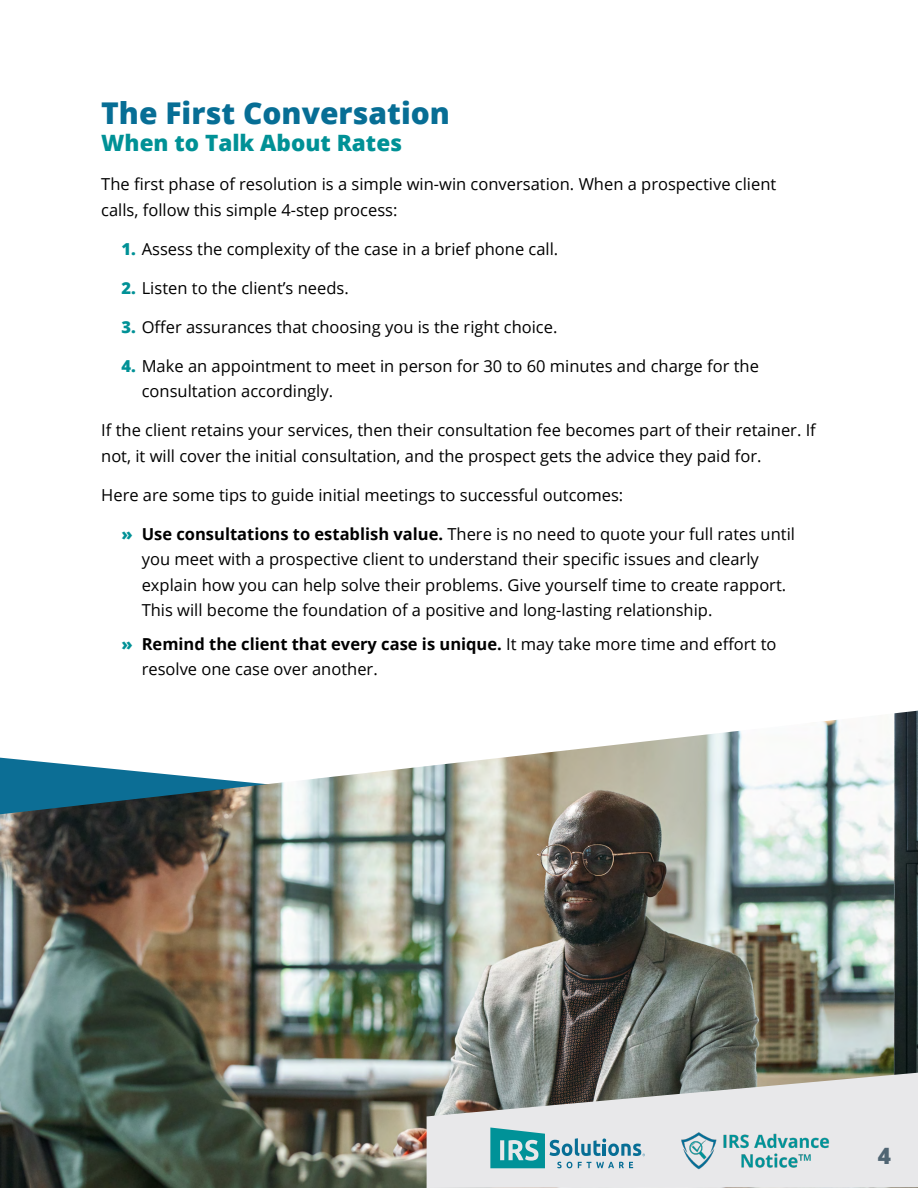
<style>
.page{position:relative;width:918px;height:1188px;background:#fff}
.page>*{position:absolute;margin:0;border:0;box-sizing:border-box;transform-origin:0 0}
.t1{font:800 30px "Open Sans";color:#076e95}
.t2{font:800 22.5px "Open Sans";color:#009196}
.t3{font:800 22.5px "Open Sans";color:#506573}
.t4{font:16.5px/25.5px "Open Sans";color:#000}
.s1{font-weight:800;color:#009196}
.s2{font-weight:700}
</style>
<div class="page">
<img style="left:0;top:711px;width:918px;height:477px">
<svg style="left:427px;top:1073px;width:491px;height:115px;background:#cccdcc"></svg>
<svg style="left:490px;top:1128px;width:155px;height:40px;background:#8ec1c9"></svg>
<img style="left:677px;top:1131px;width:159px;height:41px">
<h1 class="t1" style="left:101px;top:90px;width:350px">The First Conversation</h1>
<h2 class="t2" style="left:101px;top:126px;width:302px">When to Talk About Rates</h2>
<p class="t4" style="left:101px;top:171px;width:677px">The first phase of resolution is a simple win-win conversation. When a prospective client calls, follow this simple 4-step process:</p>
<p class="t4" style="left:121px;top:236px;width:438px"><span class="s1">1.</span> Assess the complexity of the case in a brief phone call.</p>
<p class="t4" style="left:121px;top:275px;width:229px"><span class="s1">2.</span> Listen to the client’s needs.</p>
<p class="t4" style="left:121px;top:314px;width:437px"><span class="s1">3.</span> Offer assurances that choosing you is the right choice.</p>
<p class="t4" style="left:142px;top:353px;width:619px;text-indent:-20px"><span class="s1">4.</span> Make an appointment to meet in person for 30 to 60 minutes and charge for the consultation accordingly.</p>
<p class="t4" style="left:101px;top:417px;width:716px">If the client retains your services, then their consultation fee becomes part of their retainer. If not, it will cover the initial consultation, and the prospect gets the advice they paid for.</p>
<p class="t4" style="left:101px;top:482px;width:524px">Here are some tips to guide initial meetings to successful outcomes:</p>
<p class="t4" style="left:142px;top:521px;width:655px;text-indent:-20px"><span class="s1">»</span> <span class="s2">Use consultations to establish value.</span> There is no need to quote your full rates until you meet with a prospective client to understand their specific issues and clearly explain how you can help solve their problems. Give yourself time to create rapport.<br>This will become the foundation of a positive and long-lasting relationship.</p>
<p class="t4" style="left:142px;top:631px;width:636px;text-indent:-20px"><span class="s1">»</span> <span class="s2">Remind the client that every case is unique.</span> It may take more time and effort to resolve one case over another.</p>
<h2 class="t3" style="left:878px;top:1139px;width:15px">4</h2>
</div>
